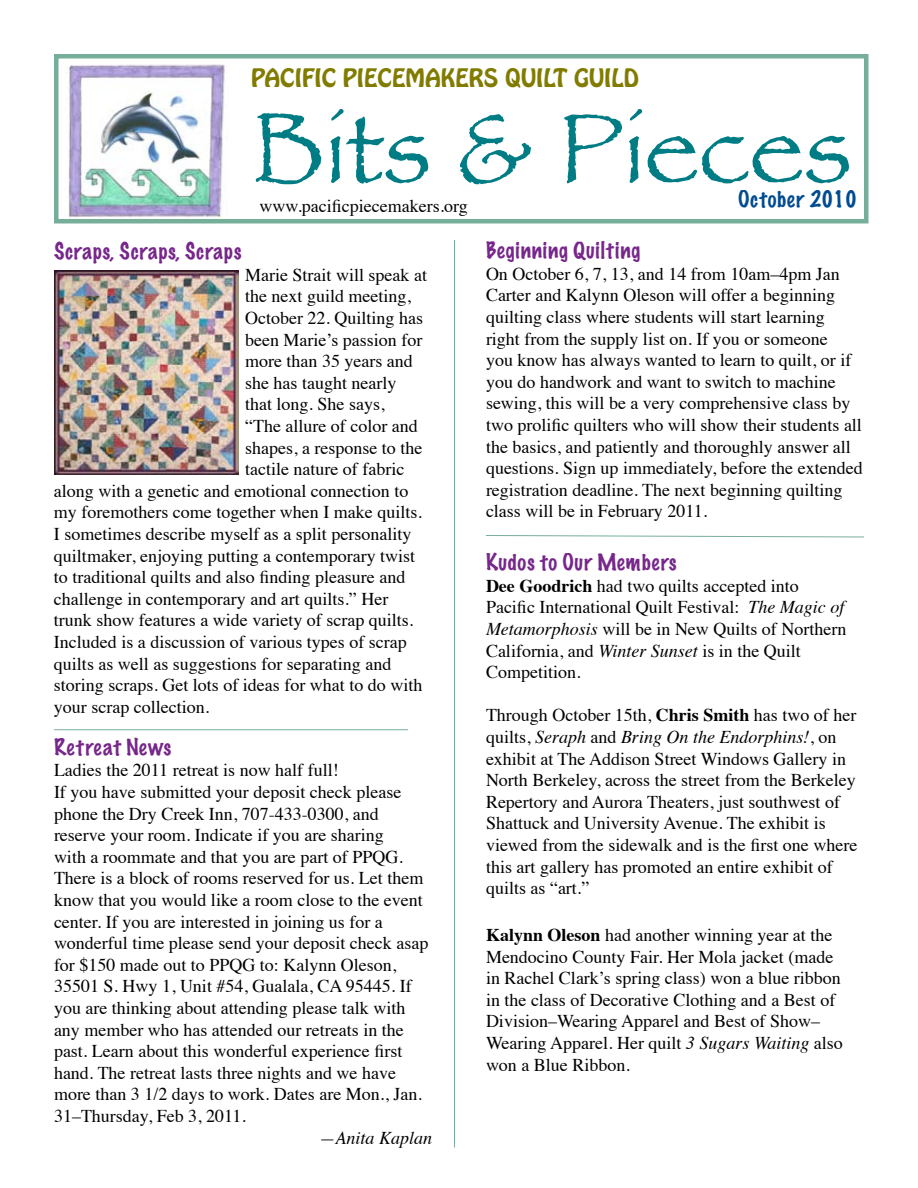
<style>
.page{position:relative;width:918px;height:1188px;background:#fff}
.page>*{position:absolute;margin:0;border:0;box-sizing:border-box;transform-origin:0 0}
.t1{font:102px "Papyrus";color:#007c85}
.t2{font:22.5px "Hobo Std";color:#817c00}
.t3{font:100 21px "Marker Felt";letter-spacing:.035em;color:#77278b}
.t4{font:100 21px "Marker Felt";letter-spacing:.035em;color:#004b91}
.t5{font:18px/21.6px "Times";color:#000}
.t6{font:italic 18px "Times";color:#000}
.s1{font-weight:700}
.s2{font-style:italic}
</style>
<div class="page">
<img style="left:65px;top:64px;width:163px;height:154px">
<div style="left:54px;top:54px;width:814px;height:169px;border:4px solid #77ae99"></div>
<img style="left:54px;top:270px;width:184px;height:205px">
<hr style="left:454px;top:240px;width:1px;height:908px;background:#77ae99">
<hr style="left:54px;top:729px;width:354px;height:1px;background:#77ae99">
<svg style="left:486px;top:535px;width:378px;height:3px"></svg>
<p class="t2" style="left:251px;top:63px;width:389px">PACIFIC PIECEMAKERS QUILT GUILD</p>
<h1 class="t1" style="left:251px;top:87px;width:602px">Bits &amp; Pieces</h1>
<p class="t3" style="left:54px;top:236px;width:189px">Scraps, Scraps, Scraps</p>
<p class="t5" style="left:260px;top:193px;width:210px">www.pacificpiecemakers.org</p>
<p class="t5" style="left:245px;top:262px;width:183px">Marie Strait will speak at</p>
<p class="t5" style="left:245px;top:284px;width:167px">the next guild meeting,</p>
<p class="t5" style="left:245px;top:306px;width:179px">October 22. Quilting has</p>
<p class="t5" style="left:245px;top:327px;width:179px">been Marie’s passion for</p>
<p class="t5" style="left:245px;top:349px;width:169px">more than 35 years and</p>
<p class="t5" style="left:245px;top:370px;width:153px">she has taught nearly</p>
<p class="t5" style="left:245px;top:392px;width:141px">that long. She says,</p>
<p class="t5" style="left:245px;top:414px;width:174px">“The allure of color and</p>
<p class="t5" style="left:245px;top:435px;width:179px">shapes, a response to the</p>
<p class="t5" style="left:245px;top:457px;width:161px">tactile nature of fabric</p>
<p class="t5" style="left:54px;top:478px;width:356px">along with a genetic and emotional connection to</p>
<p class="t5" style="left:54px;top:500px;width:369px">my foremothers come together when I make quilts.</p>
<p class="t5" style="left:54px;top:522px;width:359px">I sometimes describe myself as a split personality</p>
<p class="t5" style="left:54px;top:543px;width:363px">quiltmaker, enjoying putting a contemporary twist</p>
<p class="t5" style="left:54px;top:565px;width:353px">to traditional quilts and also finding pleasure and</p>
<p class="t5" style="left:54px;top:586px;width:336px">challenge in contemporary and art quilts.” Her</p>
<p class="t5" style="left:54px;top:608px;width:361px">trunk show features a wide variety of scrap quilts.</p>
<p class="t5" style="left:54px;top:630px;width:354px">Included is a discussion of various types of scrap</p>
<p class="t5" style="left:54px;top:651px;width:339px">quilts as well as suggestions for separating and</p>
<p class="t5" style="left:54px;top:673px;width:370px">storing scraps. Get lots of ideas for what to do with</p>
<p class="t5" style="left:54px;top:694px;width:157px">your scrap collection.</p>
<p class="t3" style="left:54px;top:732px;width:119px">Retreat News</p>
<p class="t5" style="left:54px;top:758px;width:376px">Ladies the 2011 retreat is now half full!<br>If you have submitted your deposit check please phone the Dry Creek Inn, 707-433-0300, and reserve your room. Indicate if you are sharing<br>with a roommate and that you are part of PPQG.<br>There is a block of rooms reserved for us. Let them know that you would like a room close to the event center. If you are interested in joining us for a wonderful time please send your deposit check asap for $150 made out to PPQG to: Kalynn Oleson, 35501 S. Hwy 1, Unit #54, Gualala, CA 95445. If you are thinking about attending please talk with any member who has attended our retreats in the past. Learn about this wonderful experience first hand. The retreat lasts three nights and we have more than 3 1/2 days to work. Dates are Mon., Jan.<br>31–Thursday, Feb 3, 2011.</p>
<p class="t6" style="left:320px;top:1122px;width:114px">—Anita Kaplan</p>
<p class="t4" style="left:738px;top:184px;width:121px">October 2010</p>
<p class="t3" style="left:486px;top:235px;width:156px">Beginning Quilting</p>
<p class="t5" style="left:486px;top:262px;width:378px">On October 6, 7, 13, and 14 from 10am–4pm Jan Carter and Kalynn Oleson will offer a beginning quilting class where students will start learning right from the supply list on. If you or someone<br>you know has always wanted to learn to quilt, or if you do handwork and want to switch to machine sewing, this will be a very comprehensive class by two prolific quilters who will show their students all the basics, and patiently and thoroughly answer all questions. Sign up immediately, before the extended registration deadline. The next beginning quilting class will be in February 2011.</p>
<p class="t3" style="left:486px;top:547px;width:192px">Kudos to Our Members</p>
<p class="t5" style="left:486px;top:574px;width:362px"><span class="s1">Dee Goodrich</span> had two quilts accepted into Pacific International Quilt Festival: <span class="s2">The Magic of Metamorphosis</span> will be in New Quilts of Northern California, and <span class="s2">Winter Sunset</span> is in the Quilt Competition.</p>
<p class="t5" style="left:486px;top:703px;width:373px">Through October 15th, <span class="s1">Chris Smith</span> has two of her quilts, <span class="s2">Seraph</span> and <span class="s2">Bring On the Endorphins!</span>, on exhibit at The Addison Street Windows Gallery in North Berkeley, across the street from the Berkeley Repertory and Aurora Theaters, just southwest of Shattuck and University Avenue. The exhibit is viewed from the sidewalk and is the first one where this art gallery has promoted an entire exhibit of quilts as “art.”</p>
<p class="t5" style="left:486px;top:923px;width:358px"><span class="s1">Kalynn Oleson</span> had another winning year at the Mendocino County Fair. Her Mola jacket (made in Rachel Clark’s spring class) won a blue ribbon in the class of Decorative Clothing and a Best of Division–Wearing Apparel and Best of Show– Wearing Apparel. Her quilt <span class="s2">3 Sugars Waiting</span> also won a Blue Ribbon.</p>
</div>
